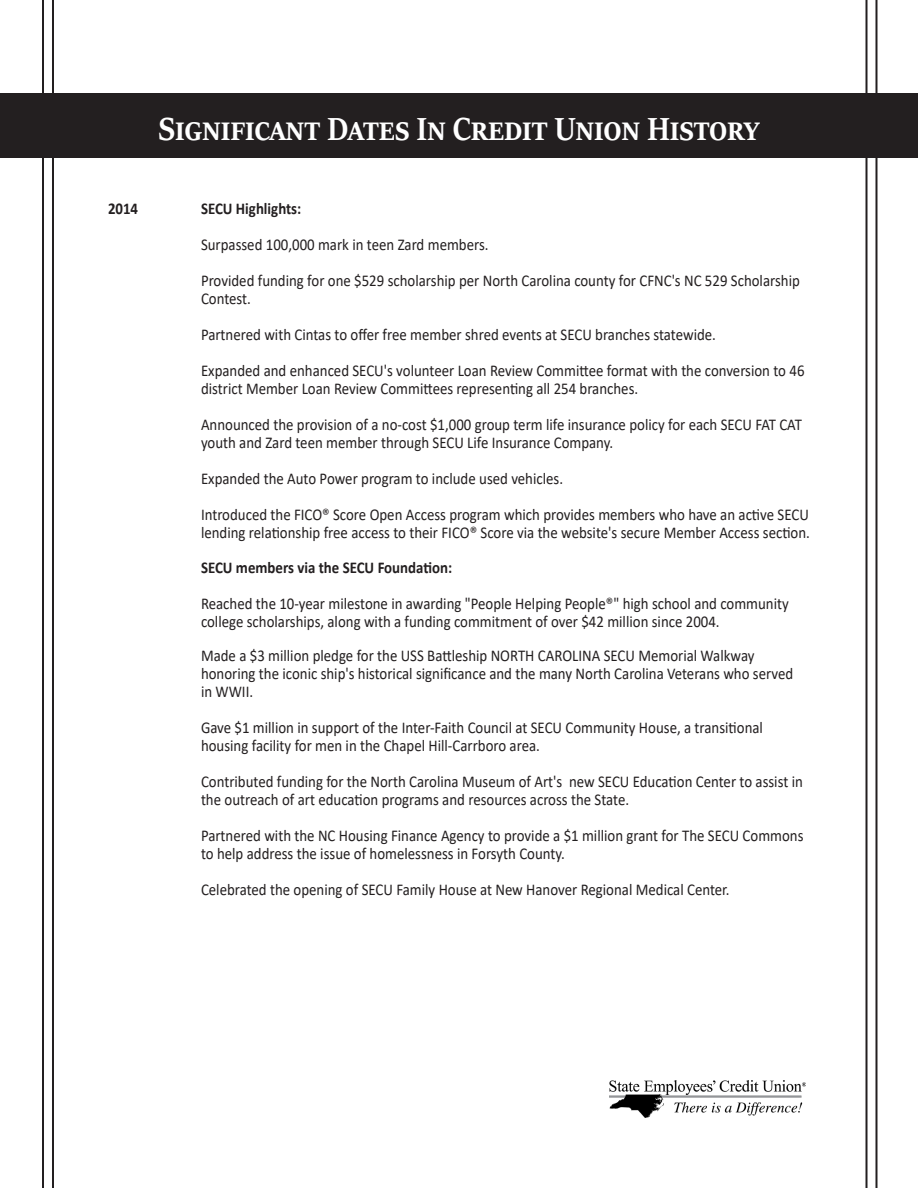
<style>
.page{position:relative;width:918px;height:1188px;background:#fff}
.page>*{position:absolute;margin:0;border:0;box-sizing:border-box;transform-origin:0 0}
.t1{font:700 36px "Sitka Banner";color:#fff;scale:.9 1}
.t2{font:16.5px/18px "Calibri";color:#231f20;scale:.9 1}
.t3{font:700 16.5px "Calibri";color:#231f20;scale:.9 1}
</style>
<div class="page">
<img style="left:609px;top:1081px;width:196px;height:37px">
<div style="left:0;top:93px;width:918px;height:65px;background:#231f20"></div>
<hr style="left:52px;top:0;width:2px;height:1188px;background:#231f20">
<hr style="left:42px;top:0;width:2px;height:1188px;background:#231f20">
<hr style="left:875px;top:0;width:2px;height:1188px;background:#231f20">
<hr style="left:866px;top:0;width:2px;height:1188px;background:#231f20">
<p class="t1" style="left:159px;top:103px;width:669px">Significant Dates In Credit Union History</p>
<p class="t3" style="left:108px;top:197px;width:35px">2014</p>
<p class="t3" style="left:201px;top:197px;width:113px">SECU Highlights:</p>
<p class="t2" style="left:201px;top:226px;width:667px;line-height:36px">Surpassed 100,000 mark in teen Zard members.<br>Provided funding for one $529 scholarship per North Carolina county for CFNC's NC 529 Scholarship</p>
<p class="t2" style="left:201px;top:289px;width:57px">Contest.</p>
<p class="t2" style="left:201px;top:325px;width:574px">Partnered with Cintas to offer free member shred events at SECU branches statewide.</p>
<p class="t2" style="left:201px;top:361px;width:672px">Expanded and enhanced SECU's volunteer Loan Review Committee format with the conversion to 46 district Member Loan Review Committees representing all 254 branches.</p>
<p class="t2" style="left:201px;top:415px;width:669px">Announced the provision of a no-cost $1,000 group term life insurance policy for each SECU FAT CAT</p>
<p class="t2" style="left:201px;top:424px;width:677px;line-height:36px">youth and Zard teen member through SECU Life Insurance Company.<br>Expanded the Auto Power program to include used vehicles.<br>Introduced the FICO® Score Open Access program which provides members who have an active SECU</p>
<p class="t2" style="left:201px;top:523px;width:678px">lending relationship free access to their FICO® Score via the website's secure Member Access section.</p>
<h4 class="t3" style="left:201px;top:555px;width:281px">SECU members via the SECU Foundation:</h4>
<p class="t2" style="left:201px;top:594px;width:655px">Reached the 10-year milestone in awarding "People Helping People®" high school and community college scholarships, along with a funding commitment of over $42 million since 2004.</p>
<p class="t2" style="left:201px;top:646px;width:659px">Made a $3 million pledge for the USS Battleship NORTH CAROLINA SECU Memorial Walkway honoring the iconic ship's historical significance and the many North Carolina Veterans who served in WWII.</p>
<p class="t2" style="left:201px;top:718px;width:626px">Gave $1 million in support of the Inter-Faith Council at SECU Community House, a transitional housing facility for men in the Chapel Hill-Carrboro area.</p>
<p class="t2" style="left:201px;top:772px;width:670px">Contributed funding for the North Carolina Museum of Art's new SECU Education Center to assist in the outreach of art education programs and resources across the State.</p>
<p class="t2" style="left:201px;top:826px;width:671px">Partnered with the NC Housing Finance Agency to provide a $1 million grant for The SECU Commons to help address the issue of homelessness in Forsyth County.</p>
<p class="t2" style="left:201px;top:880px;width:589px">Celebrated the opening of SECU Family House at New Hanover Regional Medical Center.</p>
</div>
